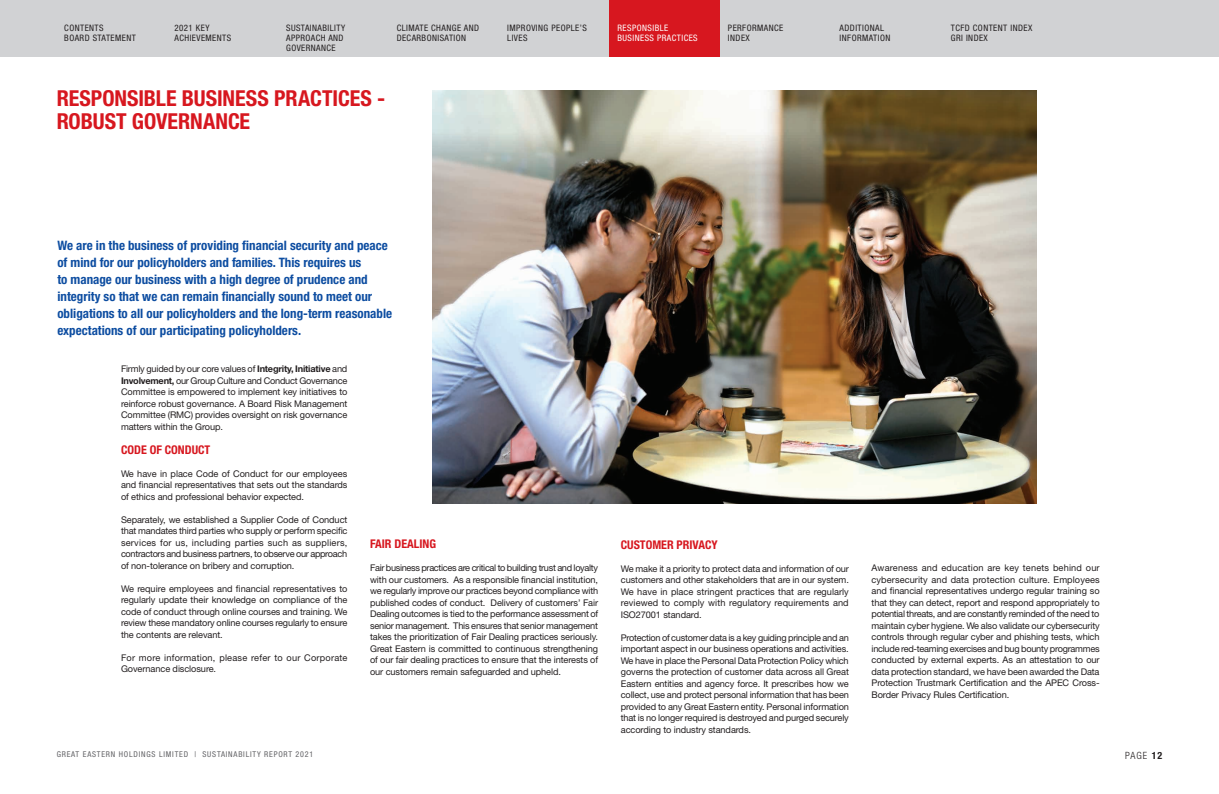
<style>
.page{position:relative;width:1219px;height:794px;background:#fff}
.page>*{position:absolute;margin:0;border:0;box-sizing:border-box;transform-origin:0 0}
.t1{font:700 condensed 22px/23px "Helvetica Neue LT Std";letter-spacing:-.005em;color:#d7171f}
.t2{font:700 condensed 13px/17px "Helvetica Neue LT Std";color:#0d4da1}
.Subhead_1{font:700 condensed 12px "Helvetica Neue LT Std";color:#d7171f}
.t3{font:300 condensed 10px "Helvetica Neue LT Std";color:#231f20}
.Body_Text{font:9.2px/11.5px "Helvetica Neue LT Std";letter-spacing:-.01em;color:#231f20;text-align:justify}
.Body_Text-2{font:9.2px/11.5px "Helvetica Neue LT Std";letter-spacing:.025em;color:#231f20}
.t4{font:condensed 8.9px/10.2px "Helvetica Neue LT Std";letter-spacing:.05em;color:#231f20}
.t5{font:condensed 8.9px/10.2px "Helvetica Neue LT Std";letter-spacing:.05em;color:#fff}
.t6{font:condensed 8px "Helvetica Neue LT Std";letter-spacing:.1em;color:#636366}
.s1{font-weight:700}
</style>
<div class="page">
<img style="left:433px;top:91px;width:604px;height:412px">
<div style="left:0;top:0;width:1219px;height:57px;background:#d1d2d4"></div>
<div style="left:609px;top:0;width:111px;height:57px;background:#d7171f"></div>
<p class="t4" style="left:64px;top:22px;width:73px">CONTENTS<br>BOARD STATEMENT</p>
<p class="t4" style="left:174px;top:23px;width:58px">2021 KEY<br>ACHIEVEMENTS</p>
<p class="t4" style="left:397px;top:23px;width:84px">CLIMATE CHANGE AND<br>DECARBONISATION</p>
<p class="t4" style="left:507px;top:23px;width:81px">IMPROVING PEOPLE’S<br>LIVES</p>
<p class="t4" style="left:728px;top:23px;width:57px">PERFORMANCE<br>INDEX</p>
<p class="t4" style="left:840px;top:23px;width:52px">ADDITIONAL<br>INFORMATION</p>
<p class="t4" style="left:951px;top:23px;width:83px">TCFD CONTENT INDEX<br>GRI INDEX</p>
<p class="t4" style="left:286px;top:23px;width:60px">SUSTAINABILITY<br>APPROACH AND<br>GOVERNANCE</p>
<p class="t5" style="left:617px;top:23px;width:82px">RESPONSIBLE<br>BUSINESS PRACTICES</p>
<p class="t1" style="left:57px;top:87px;width:330px">RESPONSIBLE BUSINESS PRACTICES -<br>ROBUST GOVERNANCE</p>
<p class="t2" style="left:57px;top:237px;width:336px">We are in the business of providing financial security and peace of mind for our policyholders and families. This requires us<br>to manage our business with a high degree of prudence and integrity so that we can remain financially sound to meet our obligations to all our policyholders and the long-term reasonable expectations of our participating policyholders.</p>
<p class="Body_Text" style="left:121px;top:363px;width:228px">Firmly guided by our core values of <span class="s1">Integrity, Initiative</span> and <span class="s1">Involvement,</span> our Group Culture and Conduct Governance Committee is empowered to implement key initiatives to reinforce robust governance. A Board Risk Management Committee (RMC) provides oversight on risk governance matters within the Group.</p>
<p class="Subhead_1" style="left:121px;top:442px;width:91px">CODE OF CONDUCT</p>
<p class="Body_Text" style="left:121px;top:468px;width:228px">We have in place Code of Conduct for our employees and financial representatives that sets out the standards of ethics and professional behavior expected.</p>
<p class="Body_Text" style="left:121px;top:514px;width:228px">Separately, we established a Supplier Code of Conduct that mandates third parties who supply or perform specific services for us, including parties such as suppliers, contractors and business partners, to observe our approach of non-tolerance on bribery and corruption.</p>
<p class="Body_Text" style="left:121px;top:583px;width:228px">We require employees and financial representatives to regularly update their knowledge on compliance of the code of conduct through online courses and training. We review these mandatory online courses regularly to ensure the contents are relevant.</p>
<p class="Body_Text-2" style="left:121px;top:652px;width:228px">For more information, please refer to our Corporate<br>Governance disclosure.</p>
<p class="Subhead_1" style="left:370px;top:537px;width:67px">FAIR DEALING</p>
<p class="Body_Text" style="left:370px;top:562px;width:230px">Fair business practices are critical to building trust and loyalty with our customers. As a responsible financial institution, we regularly improve our practices beyond compliance with published codes of conduct. Delivery of customers’ Fair Dealing outcomes is tied to the performance assessment of senior management. This ensures that senior management takes the prioritization of Fair Dealing practices seriously.<br>Great Eastern is committed to continuous strengthening of our fair dealing practices to ensure that the interests of our customers remain safeguarded and upheld.</p>
<p class="t6" style="left:57px;top:749px;width:258px">GREAT EASTERN HOLDINGS LIMITED | SUSTAINABILITY REPORT 2021</p>
<p class="Subhead_1" style="left:621px;top:537px;width:98px">CUSTOMER PRIVACY</p>
<p class="Body_Text" style="left:621px;top:563px;width:230px">We make it a priority to protect data and information of our customers and other stakeholders that are in our system.<br>We have in place stringent practices that are regularly reviewed to comply with regulatory requirements and ISO27001 standard.</p>
<p class="Body_Text" style="left:621px;top:632px;width:230px">Protection of customer data is a key guiding principle and an important aspect in our business operations and activities.<br>We have in place the Personal Data Protection Policy which governs the protection of customer data across all Great Eastern entities and agency force. It prescribes how we collect, use and protect personal information that has been provided to any Great Eastern entity. Personal information that is no longer required is destroyed and purged securely according to industry standards.</p>
<p class="Body_Text" style="left:871px;top:562px;width:230px">Awareness and education are key tenets behind our cybersecurity and data protection culture. Employees and financial representatives undergo regular training so that they can detect, report and respond appropriately to potential threats, and are constantly reminded of the need to maintain cyber hygiene. We also validate our cybersecurity controls through regular cyber and phishing tests, which include red-teaming exercises and bug bounty programmes conducted by external experts. As an attestation to our data protection standard, we have been awarded the Data Protection Trustmark Certification and the APEC Cross-Border Privacy Rules Certification.</p>
<p class="t3" style="left:1125px;top:749px;width:39px">PAGE <span class="s1">12</span></p>
</div>
